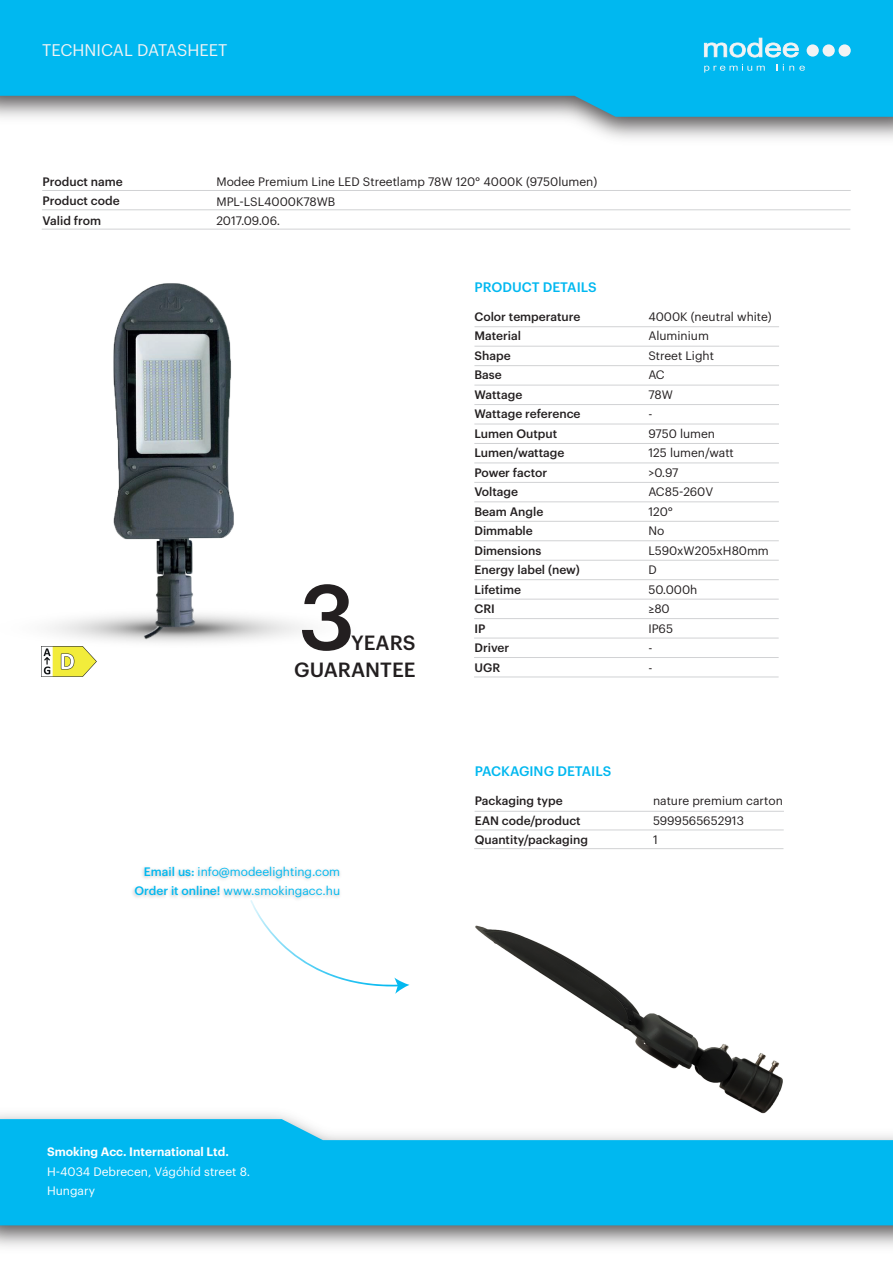
<style>
.page{position:relative;width:893px;height:1263px;background:#fff}
.page>*{position:absolute;margin:0;border:0;box-sizing:border-box;transform-origin:0 0}
.t1{font:500 90.75px "Graphik";color:#231f20}
.t2{font:500 20.1px "Graphik";color:#231f20}
.t3{font:16.5px "Graphik";color:#f2f3f4}
.t4{font:500 13.5px "Graphik";color:#00b8f0}
.t5{font:500 12px/19.5px "Graphik";color:#231f20}
.t6{font:12px/19.5px "Graphik";color:#231f20}
.t7{font:12px/19.5px "Graphik";color:#00b8f0;text-align:right}
.t8{font:12px/19.5px "Graphik";color:#fff}
.t9{font:600 12px "Graphik";color:#fff}
.s1{font-weight:500}
</style>
<div class="page">
<img style="left:475px;top:925px;width:308px;height:177px">
<img style="left:50px;top:283px;width:254px;height:360px">
<hr style="left:43px;top:190px;width:807px;height:1px;background:#d1d2d4">
<hr style="left:42px;top:209px;width:808px;height:1px;background:#d1d2d4">
<hr style="left:42px;top:229px;width:808px;height:1px;background:#d1d2d4">
<img style="left:0;top:1102px;width:893px;height:145px">
<svg style="left:0;top:1119px;width:893px;height:106px;background:#20c0f1"></svg>
<svg style="left:0;top:0;width:893px;height:117px;background:#16b7e8"></svg>
<svg style="left:807px;top:44px;width:12px;height:13px"></svg>
<svg style="left:823px;top:44px;width:12px;height:13px"></svg>
<svg style="left:838px;top:44px;width:13px;height:13px"></svg>
<svg style="left:704px;top:38px;width:95px;height:20px"></svg>
<svg style="left:807px;top:44px;width:12px;height:12px"></svg>
<svg style="left:823px;top:44px;width:12px;height:12px"></svg>
<svg style="left:839px;top:44px;width:12px;height:12px"></svg>
<svg style="left:704px;top:64px;width:114px;height:9px"></svg>
<svg style="left:250px;top:900px;width:159px;height:94px"></svg>
<hr style="left:474px;top:326px;width:305px;height:1px;background:#d1d2d4">
<hr style="left:474px;top:346px;width:305px;height:1px;background:#d1d2d4">
<hr style="left:474px;top:365px;width:305px;height:1px;background:#d1d2d4">
<hr style="left:474px;top:385px;width:305px;height:1px;background:#d1d2d4">
<hr style="left:474px;top:404px;width:305px;height:1px;background:#d1d2d4">
<hr style="left:474px;top:424px;width:305px;height:1px;background:#d1d2d4">
<hr style="left:474px;top:443px;width:305px;height:1px;background:#d1d2d4">
<hr style="left:474px;top:462px;width:305px;height:1px;background:#d1d2d4">
<hr style="left:474px;top:482px;width:305px;height:1px;background:#d1d2d4">
<hr style="left:474px;top:501px;width:305px;height:1px;background:#d1d2d4">
<hr style="left:474px;top:521px;width:305px;height:1px;background:#d1d2d4">
<hr style="left:474px;top:540px;width:305px;height:1px;background:#d1d2d4">
<hr style="left:474px;top:560px;width:305px;height:1px;background:#d1d2d4">
<hr style="left:474px;top:579px;width:305px;height:1px;background:#d1d2d4">
<hr style="left:474px;top:599px;width:305px;height:1px;background:#d1d2d4">
<hr style="left:474px;top:618px;width:305px;height:1px;background:#d1d2d4">
<hr style="left:474px;top:638px;width:305px;height:1px;background:#d1d2d4">
<hr style="left:474px;top:657px;width:305px;height:1px;background:#d1d2d4">
<hr style="left:474px;top:676px;width:305px;height:1px;background:#d1d2d4">
<hr style="left:475px;top:811px;width:309px;height:1px;background:#d1d2d4">
<hr style="left:474px;top:829px;width:310px;height:1px;background:#d1d2d4">
<hr style="left:474px;top:848px;width:309px;height:1px;background:#d1d2d4">
<img style="left:41px;top:646px;width:55px;height:31px">
<h3 class="t3" style="left:42px;top:37px;width:187px">TECHNICAL DATASHEET</h3>
<p class="t5" style="left:43px;top:171px;width:82px">Product name<br>Product code<br>Valid from</p>
<p class="t6" style="left:216px;top:171px;width:382px">Modee Premium Line LED Streetlamp 78W 120° 4000K (9750lumen)<br>MPL-LSL4000K78WB<br>2017.09.06.</p>
<h1 class="t1" style="left:299px;top:548px;width:58px">3</h1>
<h2 class="t2" style="left:351px;top:627px;width:66px">YEARS</h2>
<h2 class="t2" style="left:294px;top:654px;width:123px">GUARANTEE</h2>
<p class="t4" style="left:474px;top:276px;width:124px">PRODUCT DETAILS</p>
<p class="t5" style="left:474px;top:306px;width:108px">Color temperature<br>Material<br>Shape<br>Base<br>Wattage<br>Wattage reference<br>Lumen Output<br>Lumen/wattage<br>Power factor<br>Voltage<br>Beam Angle<br>Dimmable<br>Dimensions<br>Energy label (new)<br>Lifetime<br>CRI<br>IP<br>Driver<br>UGR</p>
<p class="t7" style="left:134px;top:861px;width:207px"><span class="s1">Email us:</span> info@modeelighting.com<br><span class="s1">Order it online!</span> www.smokingacc.hu</p>
<p class="t4" style="left:475px;top:761px;width:138px">PACKAGING DETAILS</p>
<p class="t5" style="left:475px;top:790px;width:115px">Packaging type<br>EAN code/product<br>Quantity/packaging</p>
<p class="t6" style="left:648px;top:306px;width:125px">4000K (neutral white)<br>Aluminium<br>Street Light<br>AC<br>78W<br>-<br>9750 lumen<br>125 lumen/watt<br>&gt;0.97<br>AC85-260V<br>120°<br>No<br>L590xW205xH80mm<br>D<br>50.000h<br>≥80<br>IP65<br>-<br>-</p>
<p class="t6" style="left:653px;top:790px;width:131px">nature premium carton<br>5999565652913<br>1</p>
<p class="t9" style="left:47px;top:1143px;width:183px">Smoking Acc. International Ltd.</p>
<p class="t8" style="left:47px;top:1161px;width:205px">H-4034 Debrecen, Vágóhíd street 8.<br>Hungary</p>
</div>
